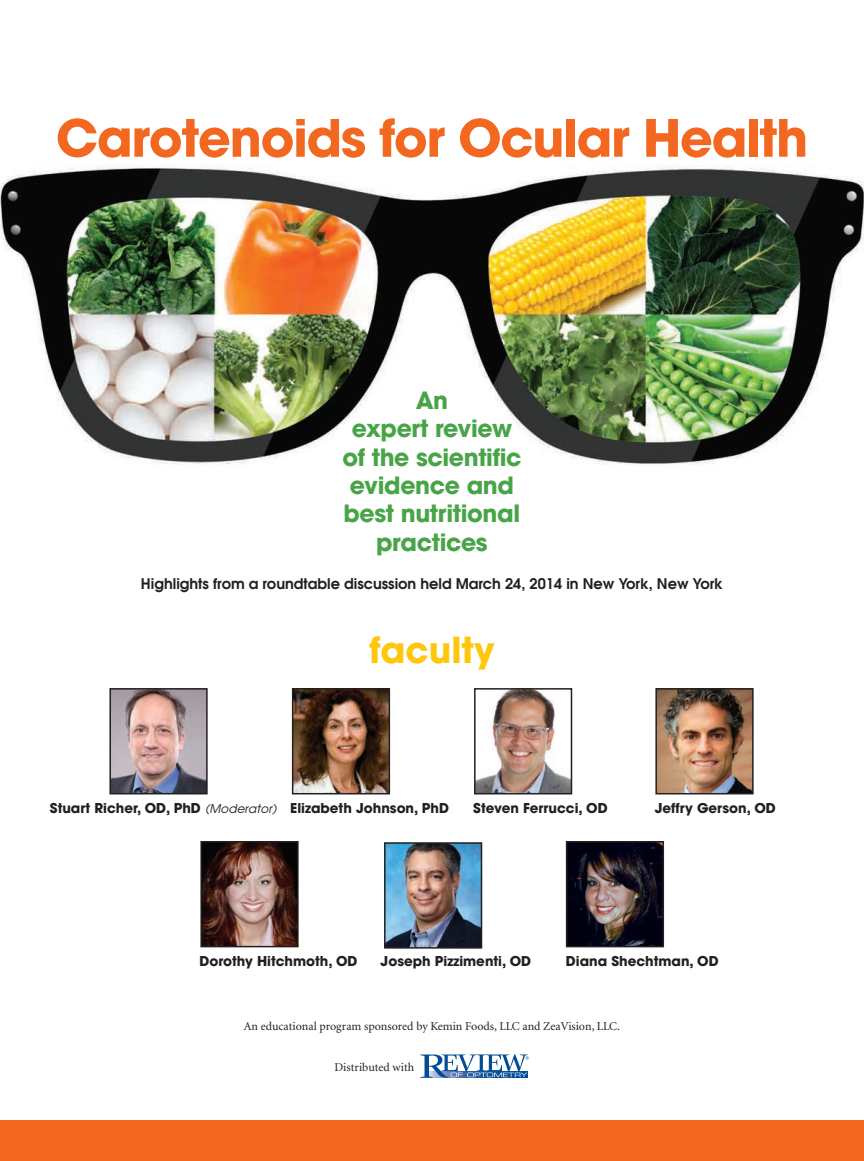
<style>
.page{position:relative;width:864px;height:1161px;background:#fff}
.page>*{position:absolute;margin:0;border:0;box-sizing:border-box;transform-origin:0 0}
.t1{font:700 51px "Avant Garde";letter-spacing:-.025em;color:#f36821}
.t2{font:700 35.7px "Avant Garde";color:#fec70c}
.t3{font:700 23.7px/28.3px "Avant Garde";letter-spacing:-.015em;color:#47a447;text-align:center}
.t4{font:600 14.7px "Avant Garde";color:#231f20}
.t5{font:700 13.5px "Avant Garde";color:#231f20}
.t6{font:12px "Minion";color:#231f20}
.s1{font-weight:400;font-style:italic;font-size:12px}
</style>
<div class="page">
<img style="left:0;top:165px;width:864px;height:300px">
<img style="left:477px;top:691px;width:92px;height:100px">
<div style="left:474px;top:688px;width:98px;height:106px;border:2px solid #231f20"></div>
<img style="left:658px;top:691px;width:93px;height:100px">
<div style="left:655px;top:688px;width:99px;height:106px;border:2px solid #231f20"></div>
<img style="left:203px;top:844px;width:93px;height:100px">
<div style="left:200px;top:841px;width:99px;height:106px;border:2px solid #231f20"></div>
<img style="left:112px;top:691px;width:93px;height:100px">
<div style="left:109px;top:688px;width:99px;height:106px;border:2px solid #231f20"></div>
<img style="left:295px;top:691px;width:92px;height:100px">
<div style="left:292px;top:688px;width:98px;height:106px;border:2px solid #231f20"></div>
<img style="left:387px;top:845px;width:92px;height:101px">
<div style="left:384px;top:842px;width:98px;height:107px;border:2px solid #231f20"></div>
<img style="left:569px;top:844px;width:92px;height:100px">
<div style="left:566px;top:841px;width:98px;height:106px;border:2px solid #231f20"></div>
<svg style="left:420px;top:1055px;width:109px;height:23px"></svg>
<div style="left:0;top:1120px;width:864px;height:41px;background:#f36821"></div>
<h1 class="t1" style="left:56px;top:119px;width:754px">Carotenoids for Ocular Health</h1>
<h3 class="t3" style="left:342px;top:389px;width:181px">An<br>expert review of the scientific evidence and best nutritional practices</h3>
<p class="t4" style="left:141px;top:576px;width:584px">Highlights from a roundtable discussion held March 24, 2014 in New York, New York</p>
<h2 class="t2" style="left:370px;top:637px;width:126px">faculty</h2>
<p class="t5" style="left:50px;top:803px;width:401px">Stuart Richer, OD, PhD <span class="s1">(Moderator)</span> Elizabeth Johnson, PhD</p>
<p class="t5" style="left:473px;top:803px;width:136px">Steven Ferrucci, OD</p>
<p class="t5" style="left:655px;top:803px;width:123px">Jeffry Gerson, OD</p>
<p class="t5" style="left:199px;top:956px;width:160px">Dorothy Hitchmoth, OD</p>
<p class="t5" style="left:381px;top:956px;width:152px">Joseph Pizzimenti, OD</p>
<p class="t5" style="left:566px;top:956px;width:154px">Diana Shechtman, OD</p>
<p class="t6" style="left:244px;top:1021px;width:378px">An educational program sponsored by Kemin Foods, LLC and ZeaVision, LLC.</p>
<p class="t6" style="left:335px;top:1062px;width:81px">Distributed with</p>
</div>
